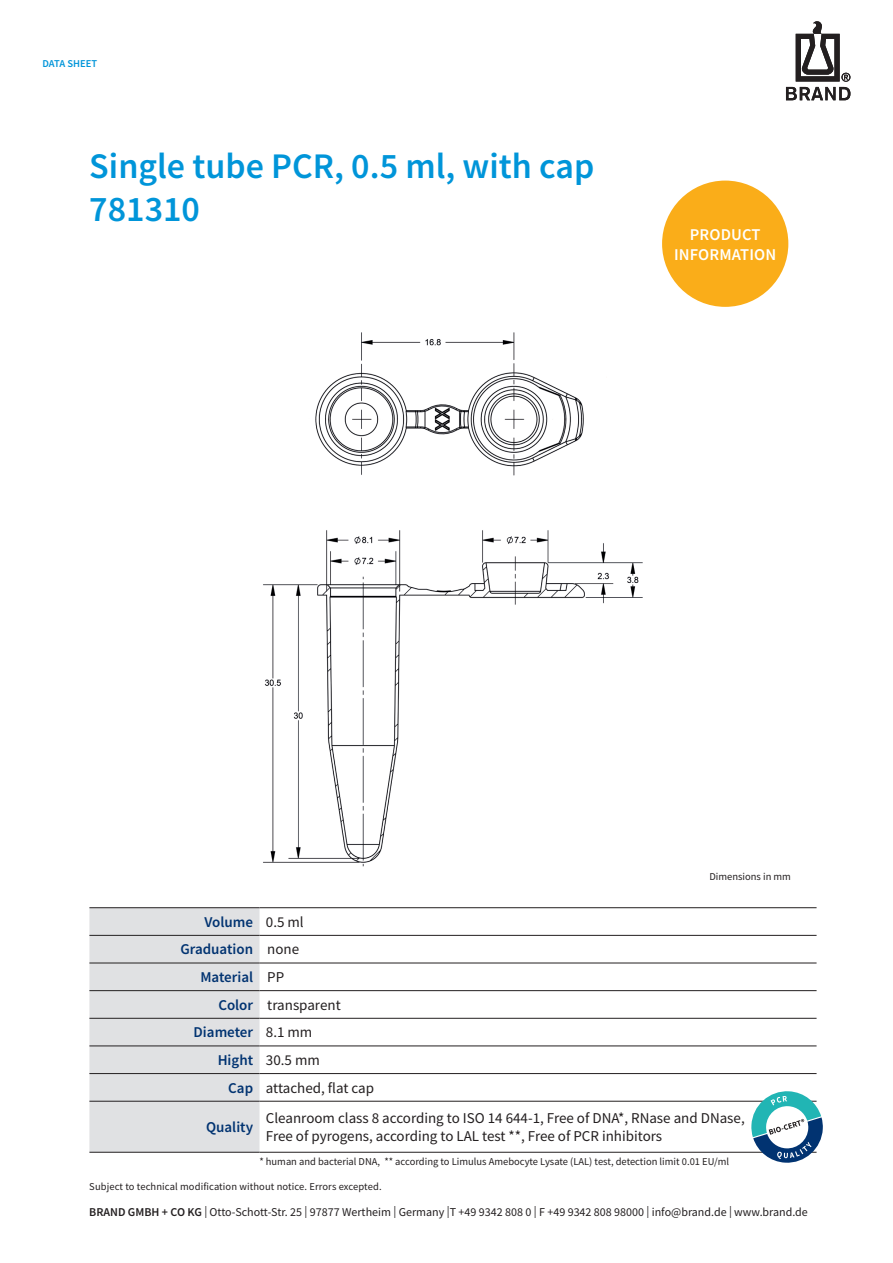
<style>
.page{position:relative;width:893px;height:1263px;background:#fff}
.page>*{position:absolute;margin:0;border:0;box-sizing:border-box;transform-origin:0 0}
.t1{font:600 36px/43.2px "Source Sans Pro";color:#0095d9}
.t2{font:600 16.5px/19.8px "Source Sans Pro";letter-spacing:.01em;color:#fff;text-align:center}
.t3{font:15px/18px "Source Sans Pro";color:#231f20}
.t4{font:600 15px "Source Sans Pro";color:#013371}
.t5{font:12px "Source Sans Pro";color:#231f20}
.t6{font:10.5px "Source Sans Pro";color:#231f20}
.t7{font:600 10.5px "Source Sans Pro";color:#0095d9}
.s1{font-weight:400;color:#231f20}
.s2{font-weight:600;color:#013371}
.s3{font-weight:600}
</style>
<div class="page">
<svg style="left:786px;top:21px;width:64px;height:79px"></svg>
<img style="left:263px;top:530px;width:380px;height:337px">
<img style="left:315px;top:332px;width:269px;height:144px">
<div style="left:662px;top:181px;width:126px;height:126px;background:#faad19;border-radius:50%"></div>
<div style="left:89px;top:908px;width:171px;height:244px;background:#e0e1e3"></div>
<hr style="left:89px;top:907px;width:170px;height:1px;background:#231f20">
<hr style="left:259px;top:907px;width:558px;height:1px;background:#231f20">
<hr style="left:89px;top:935px;width:170px;height:1px;background:#231f20">
<hr style="left:259px;top:935px;width:558px;height:1px;background:#231f20">
<hr style="left:89px;top:963px;width:170px;height:1px;background:#231f20">
<hr style="left:259px;top:963px;width:558px;height:1px;background:#231f20">
<hr style="left:89px;top:990px;width:170px;height:1px;background:#231f20">
<hr style="left:259px;top:990px;width:558px;height:1px;background:#231f20">
<hr style="left:89px;top:1018px;width:170px;height:1px;background:#231f20">
<hr style="left:259px;top:1018px;width:558px;height:1px;background:#231f20">
<hr style="left:89px;top:1046px;width:170px;height:1px;background:#231f20">
<hr style="left:259px;top:1046px;width:558px;height:1px;background:#231f20">
<hr style="left:89px;top:1073px;width:170px;height:1px;background:#231f20">
<hr style="left:259px;top:1073px;width:558px;height:1px;background:#231f20">
<hr style="left:89px;top:1101px;width:170px;height:1px;background:#231f20">
<hr style="left:259px;top:1101px;width:558px;height:1px;background:#231f20">
<hr style="left:89px;top:1152px;width:170px;height:1px;background:#231f20">
<hr style="left:259px;top:1152px;width:558px;height:1px;background:#231f20">
<svg style="left:751px;top:1091px;width:72px;height:72px"></svg>
<p class="t7" style="left:43px;top:57px;width:56px">DATA SHEET</p>
<h1 class="t1" style="left:89px;top:144px;width:507px">Single tube PCR, 0.5 ml, with cap<br>781310</h1>
<h2 class="t2" style="left:674px;top:224px;width:104px">PRODUCT<br>INFORMATION</h2>
<p class="t6" style="left:709px;top:870px;width:83px">Dimensions in mm</p>
<h3 class="t4" style="left:204px;top:912px;width:101px">Volume <span class="s1">0.5 ml</span></h3>
<h3 class="t4" style="left:180px;top:939px;width:120px">Graduation <span class="s1">none</span></h3>
<h3 class="t4" style="left:200px;top:967px;width:85px">Material <span class="s1">PP</span></h3>
<h3 class="t3" style="left:218px;top:995px;width:124px"><span class="s2">Color</span> transparent</h3>
<h3 class="t4" style="left:194px;top:1022px;width:120px">Diameter <span class="s1">8.1 mm</span></h3>
<h3 class="t3" style="left:218px;top:1051px;width:104px"><span class="s2">Hight</span> 30.5 mm</h3>
<h3 class="t3" style="left:228px;top:1078px;width:147px"><span class="s2">Cap</span> attached, flat cap</h3>
<h3 class="t4" style="left:206px;top:1117px;width:49px">Quality</h3>
<h3 class="t3" style="left:266px;top:1109px;width:480px">Cleanroom class 8 according to ISO 14 644-1, Free of DNA*, RNase and DNase,<br>Free of pyrogens, according to LAL test **, Free of PCR inhibitors</h3>
<p class="t6" style="left:259px;top:1154px;width:471px">* human and bacterial DNA, ** according to Limulus Amebocyte Lysate (LAL) test, detection limit 0.01 EU/ml</p>
<p class="t6" style="left:89px;top:1180px;width:294px">Subject to technical modification without notice. Errors excepted.</p>
<p class="t5" style="left:89px;top:1204px;width:720px"><span class="s3">BRAND GMBH + CO KG</span> | Otto-Schott-Str. 25 | 97877 Wertheim | Germany |T +49 9342 808 0 | F +49 9342 808 98000 | info@brand.de | www.brand.de</p>
</div>
